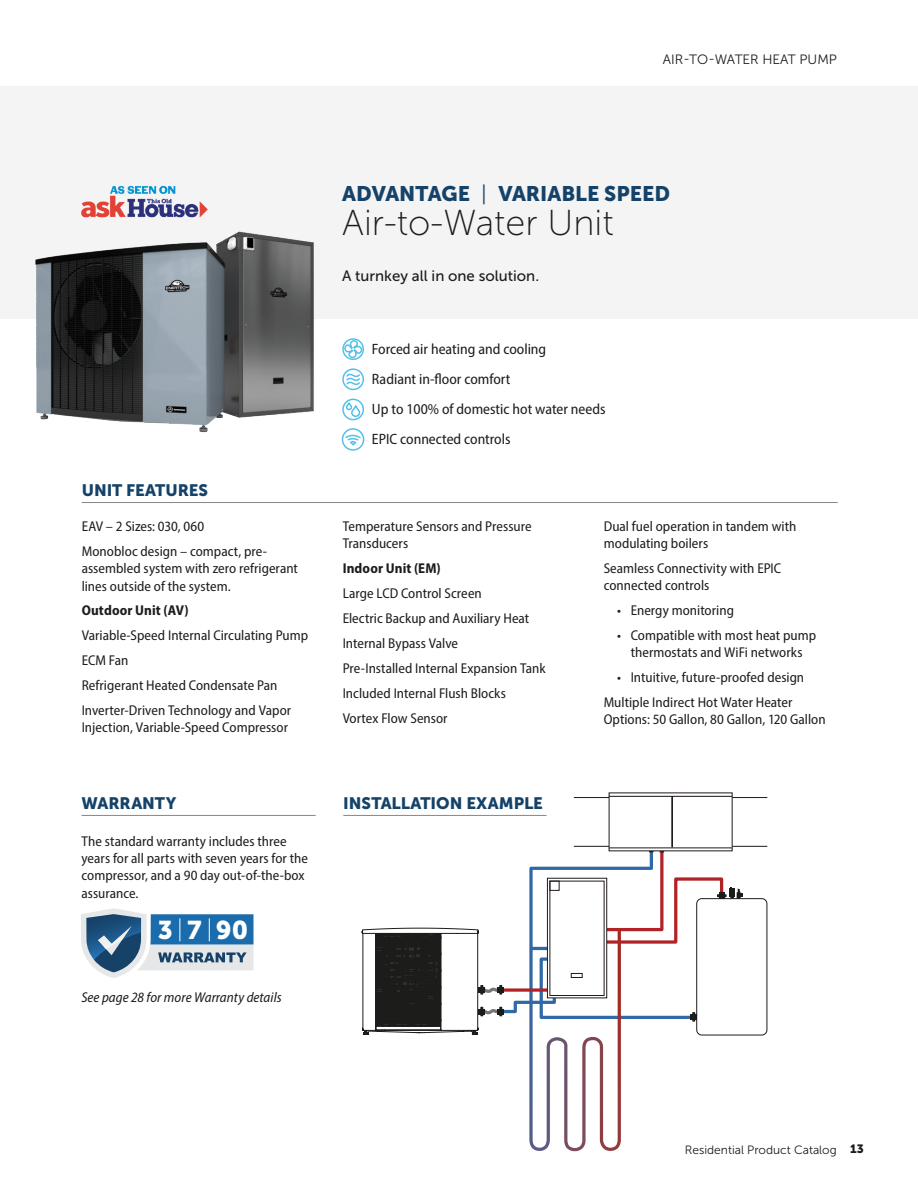
<style>
.page{position:relative;width:918px;height:1188px;background:#fff}
.page>*{position:absolute;margin:0;border:0;box-sizing:border-box;transform-origin:0 0}
.t1{font:36px "Museo Sans 100";color:#1c1c1a}
.t2{font:25.65px "Museo Sans 900";color:#fff}
.t3{font:21px "Museo Sans 900";color:#154268}
.t4{font:16.5px "Museo Sans 900";color:#154268}
.t5{font:semi-condensed 15px/30px "Myriad Pro";color:#1c1c1a}
.t6{font:15px "Museo Sans 500";color:#1c1c1a}
.t7{font:semi-condensed 14.25px/24.9px "Myriad Pro";letter-spacing:.005em;color:#1c1c1a}
.t8{font:italic semi-condensed 14.25px "Myriad Pro";letter-spacing:.005em;color:#1c1c1a}
.t9{font:700 semi-condensed 14.25px "Myriad Pro";letter-spacing:.01em;color:#1c1c1a}
.t10{font:13.5px "Museo Sans 300";color:#1c1c1a}
.t11{font:12px "Museo Sans 300";color:#1c1c1a}
.s1{font-family:"Museo Sans 300"}
.s2{font-family:"Museo Sans 900"}
</style>
<div class="page">
<div style="left:0;top:87px;width:918px;height:232px;background:#f5f4f4"></div>
<hr style="left:82px;top:502px;width:756px;height:1px;background:#878788">
<hr style="left:82px;top:815px;width:234px;height:1px;background:#878788">
<hr style="left:343px;top:815px;width:203px;height:1px;background:#878788">
<div style="left:342px;top:399px;width:22px;height:21px;border:2px solid #54c0ea;border-radius:50%"></div>
<svg style="left:345px;top:401px;width:16px;height:17px"></svg>
<div style="left:342px;top:338px;width:22px;height:22px;border:2px solid #54c0ea;border-radius:50%"></div>
<svg style="left:345px;top:340px;width:18px;height:19px"></svg>
<div style="left:342px;top:428px;width:22px;height:23px;border:2px solid #54c0ea;border-radius:50%"></div>
<svg style="left:344px;top:435px;width:18px;height:12px"></svg>
<svg style="left:81px;top:908px;width:172px;height:70px"></svg>
<img style="left:35px;top:231px;width:279px;height:201px">
<div style="left:342px;top:368px;width:22px;height:22px;border:2px solid #54c0ea;border-radius:50%"></div>
<svg style="left:345px;top:373px;width:16px;height:13px"></svg>
<img style="left:52px;top:185px;width:185px;height:79px">
<div style="left:696px;top:898px;width:71px;height:137px;border:1px solid #1c1c1a;border-radius:5px"></div>
<hr style="left:574px;top:846px;width:35px;height:1px;background:#201a1a">
<hr style="left:574px;top:797px;width:35px;height:1px;background:#201a1a">
<hr style="left:732px;top:797px;width:35px;height:1px;background:#201a1a">
<hr style="left:732px;top:846px;width:35px;height:1px;background:#201a1a">
<hr style="left:672px;top:797px;width:1px;height:50px;background:#201a1a">
<div style="left:609px;top:796px;width:123px;height:1px;background:#201a1a;border:1px solid #201a1a"></div>
<svg style="left:362px;top:849px;width:381px;height:302px"></svg>
<p class="t10" style="left:663px;top:52px;width:176px">AIR-TO-WATER HEAT PUMP</p>
<h3 class="t3" style="left:342px;top:182px;width:329px">ADVANTAGE <span class="s1">|</span> VARIABLE SPEED</h3>
<h1 class="t1" style="left:342px;top:204px;width:273px">Air-to-Water Unit</h1>
<p class="t6" style="left:342px;top:268px;width:199px">A turnkey all in one solution.</p>
<p class="t4" style="left:82px;top:480px;width:128px">UNIT FEATURES</p>
<p class="t7" style="left:82px;top:514px;width:187px">EAV – 2 Sizes: 030, 060<br>Monobloc design – compact, pre-</p>
<p class="t7" style="left:82px;top:560px;width:218px;line-height:17.1px">assembled system with zero refrigerant lines outside of the system.</p>
<p class="t9" style="left:82px;top:602px;width:108px">Outdoor Unit (AV)</p>
<p class="t7" style="left:82px;top:623px;width:228px">Variable-Speed Internal Circulating Pump<br>ECM Fan<br>Refrigerant Heated Condensate Pan<br>Inverter-Driven Technology and Vapor</p>
<p class="t7" style="left:82px;top:715px;width:208px">Injection, Variable-Speed Compressor</p>
<p class="t5" style="left:372px;top:334px;width:235px">Forced air heating and cooling<br>Radiant in-floor comfort<br>Up to 100% of domestic hot water needs<br>EPIC connected controls</p>
<p class="t7" style="left:343px;top:518px;width:190px;line-height:17.1px">Temperature Sensors and Pressure<br>Transducers</p>
<p class="t9" style="left:343px;top:559px;width:99px">Indoor Unit (EM)</p>
<p class="t7" style="left:343px;top:581px;width:204px">Large LCD Control Screen<br>Electric Backup and Auxiliary Heat<br>Internal Bypass Valve<br>Pre-Installed Internal Expansion Tank<br>Included Internal Flush Blocks<br>Vortex Flow Sensor</p>
<p class="t7" style="left:604px;top:518px;width:194px;line-height:17.1px">Dual fuel operation in tandem with modulating boilers</p>
<p class="t7" style="left:604px;top:560px;width:179px;line-height:17.1px">Seamless Connectivity with EPIC connected controls</p>
<p class="t7" style="left:617px;top:598px;width:118px">• Energy monitoring</p>
<p class="t7" style="left:617px;top:627px;width:200px;line-height:17.1px;text-align:center">• Compatible with most heat pump thermostats and WiFi networks</p>
<p class="t7" style="left:604px;top:665px;width:202px;text-indent:14px">• Intuitive, future-proofed design<br>Multiple Indirect Hot Water Heater</p>
<p class="t7" style="left:604px;top:707px;width:224px">Options: 50 Gallon, 80 Gallon, 120 Gallon</p>
<p class="t4" style="left:82px;top:793px;width:96px">WARRANTY</p>
<p class="t4" style="left:343px;top:793px;width:201px">INSTALLATION EXAMPLE</p>
<p class="t7" style="left:82px;top:833px;width:228px;line-height:17.1px">The standard warranty includes three years for all parts with seven years for the compressor, and a 90 day out-of-the-box assurance.</p>
<h2 class="t2" style="left:158px;top:916px;width:92px">3 7 90</h2>
<p class="t8" style="left:82px;top:988px;width:202px">See page 28 for more Warranty details</p>
<p class="t11" style="left:685px;top:1143px;width:181px">Residential Product Catalog <span class="s2">13</span></p>
</div>
